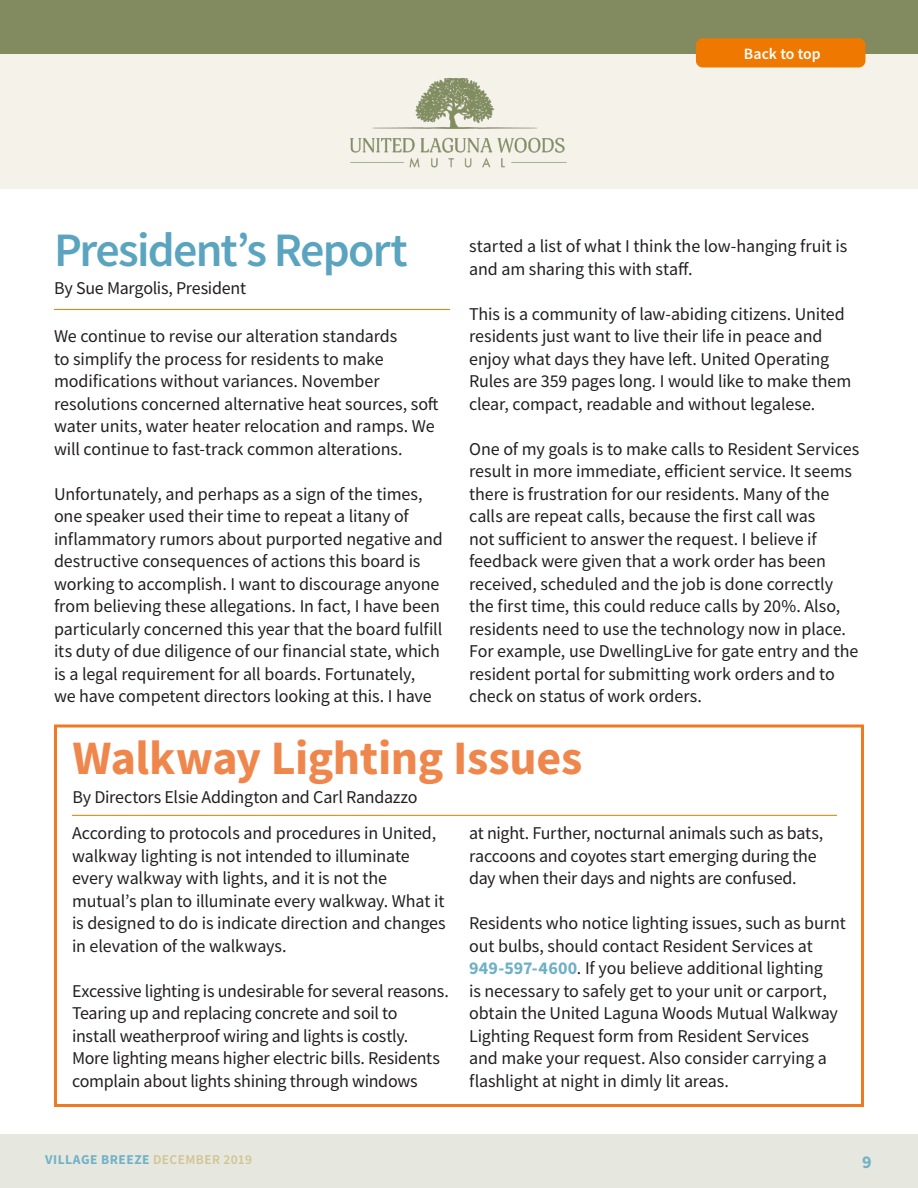
<style>
.page{position:relative;width:918px;height:1188px;background:#fff}
.page>*{position:absolute;margin:0;border:0;box-sizing:border-box;transform-origin:0 0}
.t1{font:700 48px "Source Sans Pro";letter-spacing:-.01em;color:#ef874c}
.t2{font:600 48px "Source Sans Pro";letter-spacing:-.04em;color:#5ba4c0}
.t3{font:18px/22.5px "Source Sans Pro";letter-spacing:-.01em;color:#231f20}
.t4{font:700 18px "Source Sans Pro";color:#72b1c8}
.Index_List{font:600 15.75px "Source Sans Pro";color:#fff}
.t5{font:700 13.5px "Source Sans Pro";letter-spacing:.04em;color:#72b1c8}
.s1{font-weight:700;color:#6fb0c7}
.s2{font-weight:600;color:#d1c392}
</style>
<div class="page">
<div style="left:0;top:1134px;width:918px;height:54px;background:#e6e8df"></div>
<div style="left:0;top:0;width:918px;height:54px;background:#818b5f"></div>
<div style="left:0;top:54px;width:918px;height:135px;background:#f5f3e9"></div>
<img style="left:350px;top:78px;width:217px;height:90px">
<hr style="left:54px;top:309px;width:396px;height:1px;background:#ef7900">
<div style="left:54px;top:724px;width:810px;height:383px;border:3px solid #ef7a23"></div>
<hr style="left:72px;top:815px;width:765px;height:1px;background:#ef7900">
<div style="left:696px;top:38px;width:169px;height:29px;background:#ef7900;border-radius:7px"></div>
<p class="Index_List" style="left:744px;top:43px;width:78px">Back to top</p>
<p class="t2" style="left:54px;top:218px;width:355px">President’s Report</p>
<p class="t3" style="left:54px;top:277px;width:194px">By Sue Margolis, President</p>
<p class="t3" style="left:54px;top:325px;width:386px">We continue to revise our alteration standards<br>to simplify the process for residents to make modifications without variances. November resolutions concerned alternative heat sources, soft water units, water heater relocation and ramps. We will continue to fast-track common alterations.</p>
<p class="t3" style="left:54px;top:482px;width:390px">Unfortunately, and perhaps as a sign of the times, one speaker used their time to repeat a litany of inflammatory rumors about purported negative and destructive consequences of actions this board is working to accomplish. I want to discourage anyone from believing these allegations. In fact, I have been particularly concerned this year that the board fulfill its duty of due diligence of our financial state, which is a legal requirement for all boards. Fortunately,<br>we have competent directors looking at this. I have</p>
<p class="t3" style="left:469px;top:235px;width:380px">started a list of what I think the low-hanging fruit is and am sharing this with staff.</p>
<p class="t3" style="left:469px;top:302px;width:384px">This is a community of law-abiding citizens. United residents just want to live their life in peace and enjoy what days they have left. United Operating Rules are 359 pages long. I would like to make them clear, compact, readable and without legalese.</p>
<p class="t3" style="left:469px;top:437px;width:392px">One of my goals is to make calls to Resident Services result in more immediate, efficient service. It seems there is frustration for our residents. Many of the calls are repeat calls, because the first call was<br>not sufficient to answer the request. I believe if feedback were given that a work order has been received, scheduled and the job is done correctly the first time, this could reduce calls by 20%. Also, residents need to use the technology now in place.<br>For example, use DwellingLive for gate entry and the resident portal for submitting work orders and to check on status of work orders.</p>
<p class="t1" style="left:72px;top:726px;width:511px">Walkway Lighting Issues</p>
<p class="t3" style="left:72px;top:785px;width:347px">By Directors Elsie Addington and Carl Randazzo</p>
<p class="t3" style="left:72px;top:822px;width:375px">According to protocols and procedures in United, walkway lighting is not intended to illuminate every walkway with lights, and it is not the mutual’s plan to illuminate every walkway. What it is designed to do is indicate direction and changes in elevation of the walkways.</p>
<p class="t3" style="left:72px;top:979px;width:378px">Excessive lighting is undesirable for several reasons.<br>Tearing up and replacing concrete and soil to<br>install weatherproof wiring and lights is costly.<br>More lighting means higher electric bills. Residents complain about lights shining through windows</p>
<p class="t3" style="left:469px;top:822px;width:356px">at night. Further, nocturnal animals such as bats, raccoons and coyotes start emerging during the day when their days and nights are confused.</p>
<p class="t3" style="left:469px;top:912px;width:378px">Residents who notice lighting issues, such as burnt out bulbs, should contact Resident Services at <span class="s1">949-597-4600</span>. If you believe additional lighting<br>is necessary to safely get to your unit or carport, obtain the United Laguna Woods Mutual Walkway Lighting Request form from Resident Services<br>and make your request. Also consider carrying a flashlight at night in dimly lit areas.</p>
<p class="t5" style="left:45px;top:1151px;width:209px">VILLAGE BREEZE <span class="s2">DECEMBER 2019</span></p>
<p class="t4" style="left:862px;top:1150px;width:11px">9</p>
</div>
